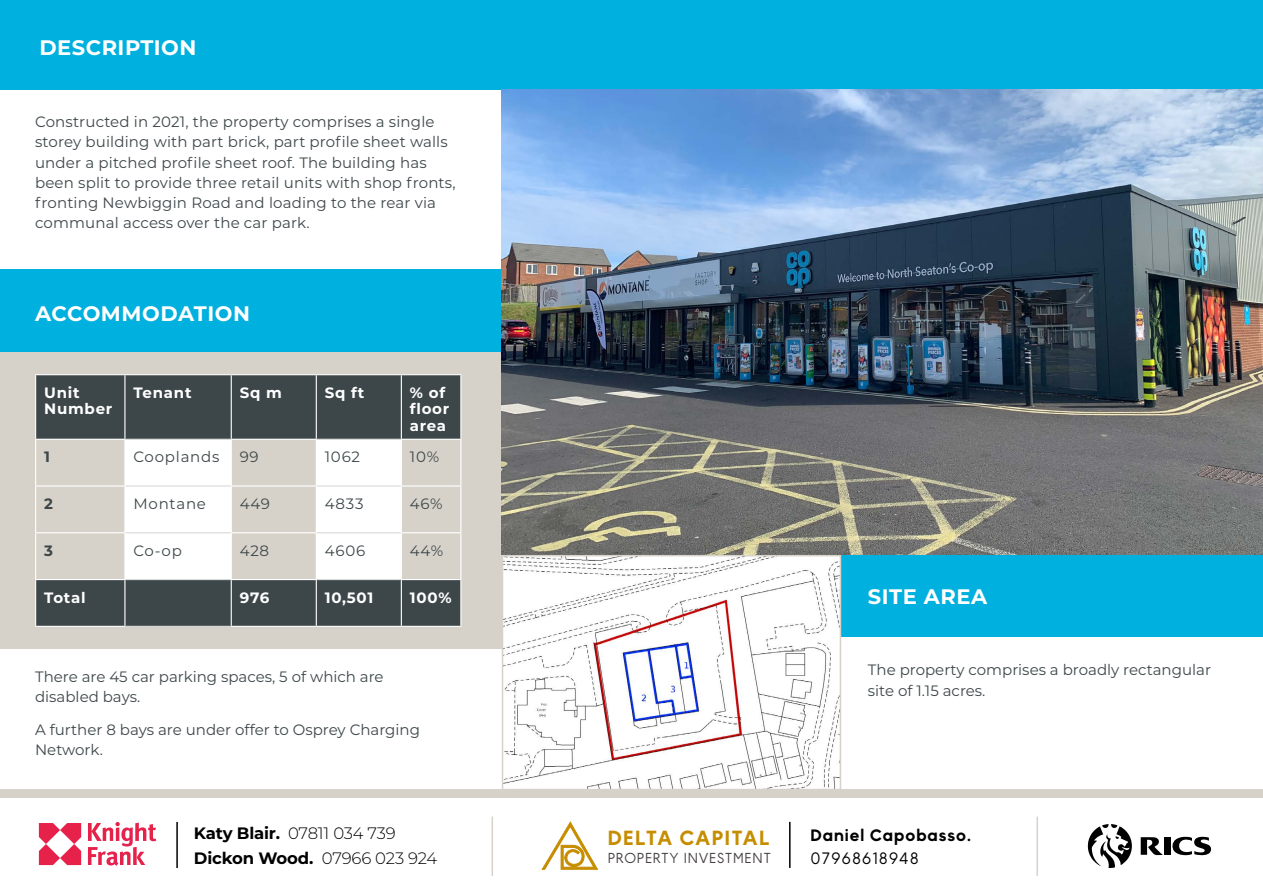
<style>
.page{position:relative;width:1263px;height:893px;background:#fff}
.page>*{position:absolute;margin:0;border:0;box-sizing:border-box;transform-origin:0 0}
.t1{font:700 21px "Montserrat";letter-spacing:.025em;color:#fff}
.t2{font:500 20.4px "MADE Okine Sans";letter-spacing:.07em;color:#c68d00}
.t3{font:300 16.5px/25.2px "Montserrat";letter-spacing:-.015em;color:#000}
.t4{font:500 16.5px "MADE Okine Sans";letter-spacing:.06em;color:#000}
.t5{font:300 16.5px "MADE Okine Sans";letter-spacing:.05em;color:#000}
.t6{font:15px/20.2px "Montserrat";letter-spacing:.01em;color:#3d474a}
.t7{font:700 15px/16.5px "Montserrat";letter-spacing:.05em;color:#fff}
.t8{font:15px "Montserrat";letter-spacing:.05em;color:#3d474a}
.t9{font:700 15px "Montserrat";color:#3d474a}
.t10{font:300 14.4px "MADE Okine Sans";letter-spacing:.05em;color:#444042}
.s1{font-weight:700}
</style>
<div class="page">
<div style="left:0;top:348px;width:502px;height:300px;background:#d7d2c9"></div>
<div style="left:1px;top:269px;width:501px;height:82px;background:#00b0de"></div>
<div style="left:0;top:0;width:1263px;height:90px;background:#00b0de"></div>
<img style="left:502px;top:90px;width:761px;height:465px">
<div style="left:36px;top:375px;width:424px;height:251px;background:#3d474a"></div>
<svg style="left:36px;top:440px;width:424px;height:139px"></svg>
<svg style="left:125px;top:440px;width:276px;height:139px"></svg>
<hr style="left:35px;top:374px;width:90px;height:1px;background:#fff">
<hr style="left:35px;top:375px;width:1px;height:64px;background:#fff">
<hr style="left:125px;top:374px;width:106px;height:1px;background:#fff">
<hr style="left:124px;top:375px;width:1px;height:64px;background:#fff">
<hr style="left:231px;top:374px;width:85px;height:1px;background:#fff">
<hr style="left:231px;top:375px;width:1px;height:64px;background:#fff">
<hr style="left:316px;top:374px;width:85px;height:1px;background:#fff">
<hr style="left:316px;top:375px;width:1px;height:64px;background:#fff">
<hr style="left:401px;top:374px;width:60px;height:1px;background:#fff">
<hr style="left:401px;top:375px;width:1px;height:64px;background:#fff">
<hr style="left:460px;top:375px;width:1px;height:64px;background:#fff">
<hr style="left:35px;top:439px;width:90px;height:1px;background:#fff">
<hr style="left:35px;top:440px;width:1px;height:45px;background:#fff">
<hr style="left:124px;top:440px;width:1px;height:45px;background:#fff">
<hr style="left:231px;top:439px;width:86px;height:1px;background:#fff">
<hr style="left:231px;top:440px;width:1px;height:45px;background:#fff">
<hr style="left:316px;top:440px;width:1px;height:45px;background:#fff">
<hr style="left:401px;top:439px;width:60px;height:1px;background:#fff">
<hr style="left:401px;top:440px;width:1px;height:45px;background:#fff">
<hr style="left:460px;top:440px;width:1px;height:45px;background:#fff">
<hr style="left:35px;top:485px;width:90px;height:2px;background:#fff">
<hr style="left:35px;top:487px;width:1px;height:45px;background:#fff">
<hr style="left:124px;top:487px;width:1px;height:45px;background:#fff">
<hr style="left:231px;top:485px;width:86px;height:2px;background:#fff">
<hr style="left:231px;top:487px;width:1px;height:45px;background:#fff">
<hr style="left:316px;top:487px;width:1px;height:45px;background:#fff">
<hr style="left:401px;top:485px;width:60px;height:2px;background:#fff">
<hr style="left:401px;top:487px;width:1px;height:45px;background:#fff">
<hr style="left:460px;top:487px;width:1px;height:45px;background:#fff">
<hr style="left:35px;top:532px;width:90px;height:1px;background:#fff">
<hr style="left:35px;top:533px;width:1px;height:46px;background:#fff">
<hr style="left:124px;top:533px;width:1px;height:46px;background:#fff">
<hr style="left:231px;top:532px;width:86px;height:1px;background:#fff">
<hr style="left:231px;top:533px;width:1px;height:46px;background:#fff">
<hr style="left:316px;top:533px;width:1px;height:46px;background:#fff">
<hr style="left:401px;top:532px;width:60px;height:1px;background:#fff">
<hr style="left:401px;top:533px;width:1px;height:46px;background:#fff">
<hr style="left:460px;top:533px;width:1px;height:46px;background:#fff">
<hr style="left:35px;top:579px;width:90px;height:1px;background:#fff">
<hr style="left:35px;top:580px;width:1px;height:46px;background:#fff">
<hr style="left:124px;top:580px;width:1px;height:46px;background:#fff">
<hr style="left:231px;top:579px;width:86px;height:1px;background:#fff">
<hr style="left:231px;top:580px;width:1px;height:46px;background:#fff">
<hr style="left:316px;top:580px;width:1px;height:46px;background:#fff">
<hr style="left:401px;top:579px;width:60px;height:1px;background:#fff">
<hr style="left:401px;top:580px;width:1px;height:46px;background:#fff">
<hr style="left:460px;top:580px;width:1px;height:46px;background:#fff">
<hr style="left:35px;top:626px;width:90px;height:1px;background:#fff">
<hr style="left:231px;top:626px;width:85px;height:1px;background:#fff">
<hr style="left:316px;top:626px;width:85px;height:1px;background:#fff">
<hr style="left:401px;top:626px;width:60px;height:1px;background:#fff">
<hr style="left:125px;top:439px;width:106px;height:1px;background:#d7d9da">
<hr style="left:125px;top:485px;width:106px;height:2px;background:#d7d9da">
<hr style="left:125px;top:532px;width:106px;height:1px;background:#d7d9da">
<hr style="left:125px;top:579px;width:106px;height:1px;background:#d7d9da">
<hr style="left:125px;top:626px;width:106px;height:1px;background:#d7d9da">
<hr style="left:317px;top:439px;width:84px;height:1px;background:#d7d9da">
<hr style="left:317px;top:485px;width:84px;height:2px;background:#d7d9da">
<hr style="left:317px;top:532px;width:84px;height:1px;background:#d7d9da">
<hr style="left:317px;top:579px;width:84px;height:1px;background:#d7d9da">
<div style="left:833px;top:555px;width:430px;height:82px;background:#00b0de"></div>
<img style="left:505px;top:558px;width:333px;height:229px">
<div style="left:502px;top:555px;width:339px;height:235px;border:2px solid #d7d2c9"></div>
<svg style="left:1141px;top:837px;width:22px;height:18px"></svg>
<svg style="left:1172px;top:837px;width:40px;height:18px"></svg>
<div style="left:1164px;top:837px;width:6px;height:18px;background:#000"></div>
<svg style="left:1087px;top:824px;width:45px;height:44px"></svg>
<svg style="left:39px;top:823px;width:42px;height:42px"></svg>
<svg style="left:88px;top:822px;width:68px;height:44px"></svg>
<hr style="left:176px;top:822px;width:2px;height:46px;background:#000">
<hr style="left:1036px;top:817px;width:2px;height:59px;background:#d7d2c9">
<hr style="left:492px;top:817px;width:1px;height:59px;background:#d7d2c9">
<div style="left:0;top:789px;width:1263px;height:8px;background:#d7d2c9"></div>
<svg style="left:542px;top:822px;width:56px;height:48px"></svg>
<hr style="left:789px;top:822px;width:1px;height:46px;background:#000">
<h1 class="t1" style="left:39px;top:33px;width:159px">DESCRIPTION</h1>
<p class="t6" style="left:35px;top:111px;width:422px">Constructed in 2021, the property comprises a single storey building with part brick, part profile sheet walls under a pitched profile sheet roof. The building has been split to provide three retail units with shop fronts, fronting Newbiggin Road and loading to the rear via communal access over the car park.</p>
<h1 class="t1" style="left:35px;top:298px;width:216px">ACCOMMODATION</h1>
<p class="t7" style="left:44px;top:383px;width:70px">Unit<br>Number</p>
<p class="t7" style="left:133px;top:383px;width:60px">Tenant</p>
<p class="t7" style="left:240px;top:383px;width:44px">Sq m</p>
<p class="t7" style="left:325px;top:383px;width:41px">Sq ft</p>
<p class="t7" style="left:410px;top:383px;width:41px">% of floor area</p>
<p class="t9" style="left:44px;top:446px;width:7px">1</p>
<p class="t8" style="left:133px;top:447px;width:87px">Cooplands</p>
<p class="t6" style="left:240px;top:446px;width:21px">99</p>
<p class="t6" style="left:325px;top:446px;width:37px">1062</p>
<p class="t6" style="left:410px;top:446px;width:31px">10%</p>
<p class="t9" style="left:44px;top:493px;width:10px">2</p>
<p class="t8" style="left:133px;top:493px;width:74px">Montane</p>
<p class="t6" style="left:240px;top:493px;width:32px">449</p>
<p class="t6" style="left:325px;top:493px;width:40px">4833</p>
<p class="t6" style="left:410px;top:493px;width:34px">46%</p>
<p class="t9" style="left:44px;top:540px;width:10px">3</p>
<p class="t6" style="left:133px;top:540px;width:50px">Co-op</p>
<p class="t6" style="left:240px;top:540px;width:31px">428</p>
<p class="t6" style="left:325px;top:540px;width:42px">4606</p>
<p class="t6" style="left:410px;top:540px;width:35px">44%</p>
<p class="t7" style="left:44px;top:588px;width:43px">Total</p>
<p class="t7" style="left:240px;top:588px;width:31px">976</p>
<p class="t7" style="left:325px;top:588px;width:50px">10,501</p>
<p class="t7" style="left:410px;top:588px;width:43px">100%</p>
<h1 class="t1" style="left:868px;top:581px;width:121px">SITE AREA</h1>
<p class="t6" style="left:35px;top:666px;width:350px">There are 45 car parking spaces, 5 of which are disabled bays.</p>
<p class="t6" style="left:35px;top:719px;width:386px">A further 8 bays are under offer to Osprey Charging<br>Network.</p>
<p class="t6" style="left:868px;top:659px;width:345px">The property comprises a broadly rectangular site of 1.15 acres.</p>
<p class="t3" style="left:194px;top:820px;width:245px"><span class="s1">Katy Blair.</span> 07811 034 739<br><span class="s1">Dickon Wood.</span> 07966 023 924</p>
<p class="t4" style="left:810px;top:825px;width:162px">Daniel Capobasso.</p>
<h2 class="t2" style="left:608px;top:826px;width:164px">DELTA CAPITAL</h2>
<p class="t10" style="left:608px;top:849px;width:165px">PROPERTY INVESTMENT</p>
<p class="t5" style="left:810px;top:848px;width:110px">07968618948</p>
</div>
